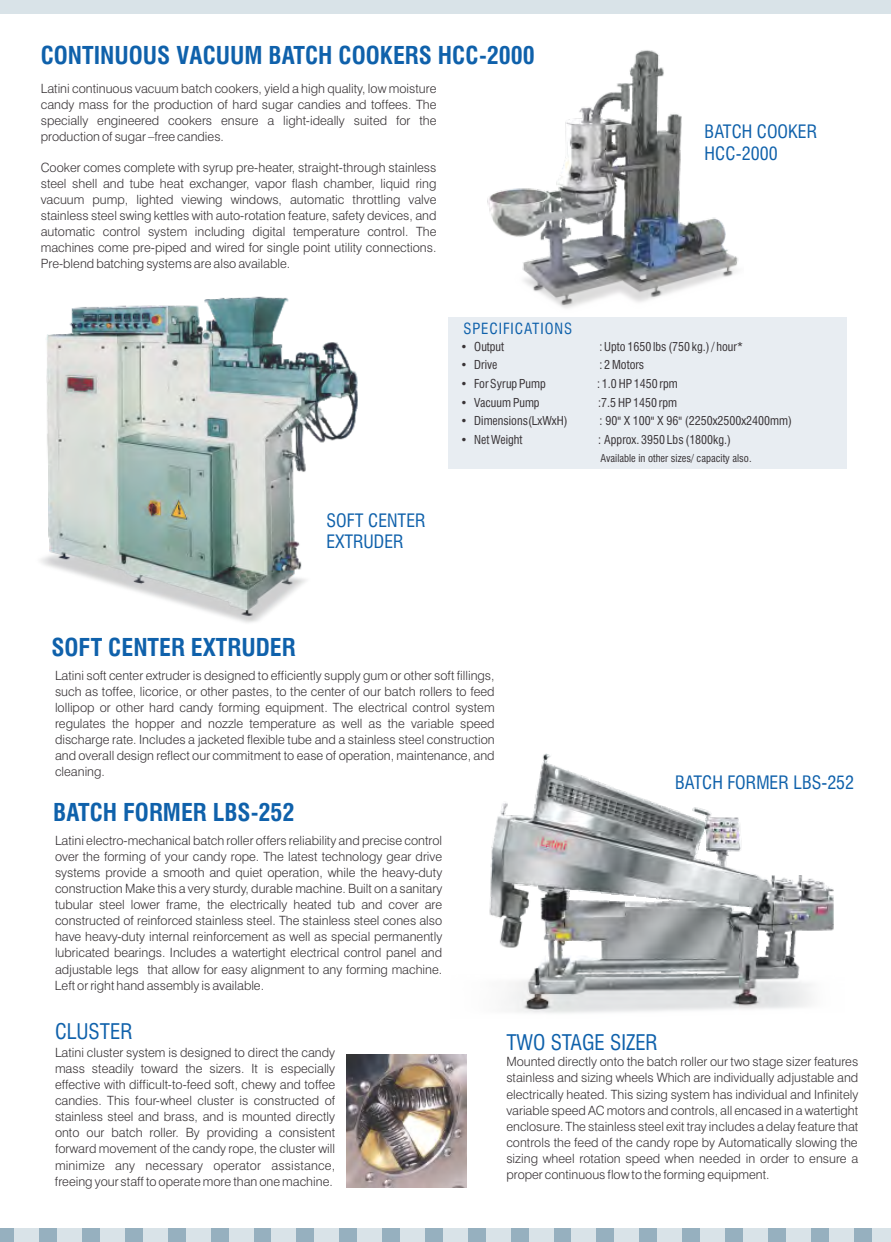
<style>
.page{position:relative;width:891px;height:1242px;background:#fff}
.page>*{position:absolute;margin:0;border:0;box-sizing:border-box;transform-origin:0 0}
.t1{font:700 condensed 24px "Swiss 721 BT";color:#0f61ab}
.t2{font:condensed 21px "Swiss 721 BT";color:#0f61ab}
.t3{font:condensed 18px/21.6px "Swiss 721 BT";color:#0f61ab}
.t4{font:condensed 15px "Swiss 721 BT";letter-spacing:.06em;color:#0f61ab}
.t5{font:300 12.75px/16px "Swiss 721 BT";color:#383336;text-align:justify}
.t6{font:condensed 12px "Swiss 721 BT";color:#383336}
.t7{font:condensed 10.5px "Swiss 721 BT";color:#383336}
</style>
<div class="page">
<div style="left:0;top:0;width:891px;height:14px;background:#d9e3e8"></div>
<div style="left:0;top:1228px;width:891px;height:14px;background:#96b0bf"></div>
<div style="left:872px;top:1228px;width:19px;height:14px;background:#d9e3e8"></div>
<div style="left:829px;top:1228px;width:25px;height:14px;background:#d9e3e8"></div>
<div style="left:786px;top:1228px;width:25px;height:14px;background:#d9e3e8"></div>
<div style="left:743px;top:1228px;width:25px;height:14px;background:#d9e3e8"></div>
<div style="left:700px;top:1228px;width:25px;height:14px;background:#d9e3e8"></div>
<div style="left:658px;top:1228px;width:24px;height:14px;background:#d9e3e8"></div>
<div style="left:615px;top:1228px;width:24px;height:14px;background:#d9e3e8"></div>
<div style="left:572px;top:1228px;width:24px;height:14px;background:#d9e3e8"></div>
<div style="left:529px;top:1228px;width:24px;height:14px;background:#d9e3e8"></div>
<div style="left:486px;top:1228px;width:24px;height:14px;background:#d9e3e8"></div>
<div style="left:443px;top:1228px;width:25px;height:14px;background:#d9e3e8"></div>
<div style="left:400px;top:1228px;width:25px;height:14px;background:#d9e3e8"></div>
<div style="left:357px;top:1228px;width:25px;height:14px;background:#d9e3e8"></div>
<div style="left:315px;top:1228px;width:24px;height:14px;background:#d9e3e8"></div>
<div style="left:272px;top:1228px;width:24px;height:14px;background:#d9e3e8"></div>
<div style="left:229px;top:1228px;width:24px;height:14px;background:#d9e3e8"></div>
<div style="left:186px;top:1228px;width:24px;height:14px;background:#d9e3e8"></div>
<div style="left:143px;top:1228px;width:25px;height:14px;background:#d9e3e8"></div>
<div style="left:100px;top:1228px;width:25px;height:14px;background:#d9e3e8"></div>
<div style="left:57px;top:1228px;width:25px;height:14px;background:#d9e3e8"></div>
<div style="left:15px;top:1228px;width:24px;height:14px;background:#d9e3e8"></div>
<img style="left:487px;top:50px;width:251px;height:258px">
<div style="left:448px;top:317px;width:399px;height:151px;background:#e8edf2"></div>
<img style="left:40px;top:296px;width:318px;height:327px">
<img style="left:346px;top:1054px;width:121px;height:134px">
<img style="left:489px;top:754px;width:345px;height:259px">
<h1 class="t1" style="left:41px;top:46px;width:496px">CONTINUOUS VACUUM BATCH COOKERS HCC-2000</h1>
<p class="t5" style="left:41px;top:82px;width:397px">Latini continuous vacuum batch cookers, yield a high quality, low moisture candy mass for the production of hard sugar candies and toffees. The specially engineered cookers ensure a light-ideally suited for the production of sugar –free candies.</p>
<p class="t5" style="left:41px;top:160px;width:397px">Cooker comes complete with syrup pre-heater, straight-through stainless steel shell and tube heat exchanger, vapor flash chamber, liquid ring vacuum pump, lighted viewing windows, automatic throttling valve stainless steel swing kettles with auto-rotation feature, safety devices, and automatic control system including digital temperature control. The machines come pre-piped and wired for single point utility connections.<br>Pre-blend batching systems are also available.</p>
<p class="t4" style="left:463px;top:322px;width:110px">SPECIFICATIONS</p>
<h3 class="t3" style="left:705px;top:123px;width:114px">BATCH COOKER<br>HCC-2000</h3>
<p class="t6" style="left:460px;top:341px;width:45px">• Output</p>
<p class="t6" style="left:600px;top:341px;width:145px">: Upto 1650 lbs (750 kg.) / hour*</p>
<p class="t6" style="left:460px;top:360px;width:39px">• Drive</p>
<p class="t6" style="left:600px;top:360px;width:46px">: 2 Motors</p>
<p class="t6" style="left:460px;top:379px;width:87px">• For Syrup Pump</p>
<p class="t6" style="left:597px;top:379px;width:82px">: 1.0 HP 1450 rpm</p>
<p class="t6" style="left:460px;top:397px;width:81px">• Vacuum Pump</p>
<p class="t6" style="left:598px;top:397px;width:80px">: 7.5 HP 1450 rpm</p>
<p class="t6" style="left:460px;top:416px;width:109px">• Dimensions(LxWxH)</p>
<p class="t6" style="left:600px;top:416px;width:194px">: 90" X 100" X 96" (2250x2500x2400mm)</p>
<p class="t6" style="left:460px;top:435px;width:64px">• Net Weight</p>
<p class="t6" style="left:598px;top:435px;width:134px">: Approx. 3950 Lbs (1800kg.)</p>
<h3 class="t3" style="left:327px;top:511px;width:101px">SOFT CENTER<br>EXTRUDER</h3>
<p class="t7" style="left:601px;top:454px;width:153px">Available in other sizes/ capacity also.</p>
<h1 class="t1" style="left:51px;top:637px;width:246px">SOFT CENTER EXTRUDER</h1>
<p class="t5" style="left:55px;top:668px;width:441px">Latini soft center extruder is designed to efficiently supply gum or other soft fillings, such as toffee, licorice, or other pastes, to the center of our batch rollers to feed lollipop or other hard candy forming equipment. The electrical control system regulates the hopper and nozzle temperature as well as the variable speed discharge rate. Includes a jacketed flexible tube and a stainless steel construction and overall design reflect our commitment to ease of operation, maintenance, and cleaning.</p>
<h1 class="t1" style="left:53px;top:803px;width:243px">BATCH FORMER LBS-252</h1>
<p class="t5" style="left:55px;top:834px;width:389px">Latini electro-mechanical batch roller offers reliability and precise control over the forming of your candy rope. The latest technology gear drive systems provide a smooth and quiet operation, while the heavy-duty construction Make this a very sturdy, durable machine. Built on a sanitary tubular steel lower frame, the electrically heated tub and cover are constructed of reinforced stainless steel. The stainless steel cones also have heavy-duty internal reinforcement as well as special permanently lubricated bearings. Includes a watertight electrical control panel and adjustable legs that allow for easy alignment to any forming machine.<br>Left or right hand assembly is available.</p>
<h2 class="t2" style="left:55px;top:1023px;width:79px">CLUSTER</h2>
<p class="t5" style="left:55px;top:1046px;width:282px">Latini cluster system is designed to direct the candy mass steadily toward the sizers. It is especially effective with difficult-to-feed soft, chewy and toffee candies. This four-wheel cluster is constructed of stainless steel and brass, and is mounted directly onto our batch roller. By providing a consistent forward movement of the candy rope, the cluster will minimize any necessary operator assistance, freeing your staff to operate more than one machine.</p>
<h3 class="t3" style="left:675px;top:773px;width:180px">BATCH FORMER LBS-252</h3>
<h2 class="t2" style="left:506px;top:1034px;width:153px">TWO STAGE SIZER</h2>
<p class="t5" style="left:506px;top:1055px;width:353px">Mounted directly onto the batch roller our two stage sizer features stainless and sizing wheels Which are individually adjustable and electrically heated. This sizing system has individual and Infinitely variable speed AC motors and controls, all encased in a watertight enclosure. The stainless steel exit tray includes a delay feature that controls the feed of the candy rope by Automatically slowing the sizing wheel rotation speed when needed in order to ensure a proper continuous flow to the forming equipment.</p>
</div>
